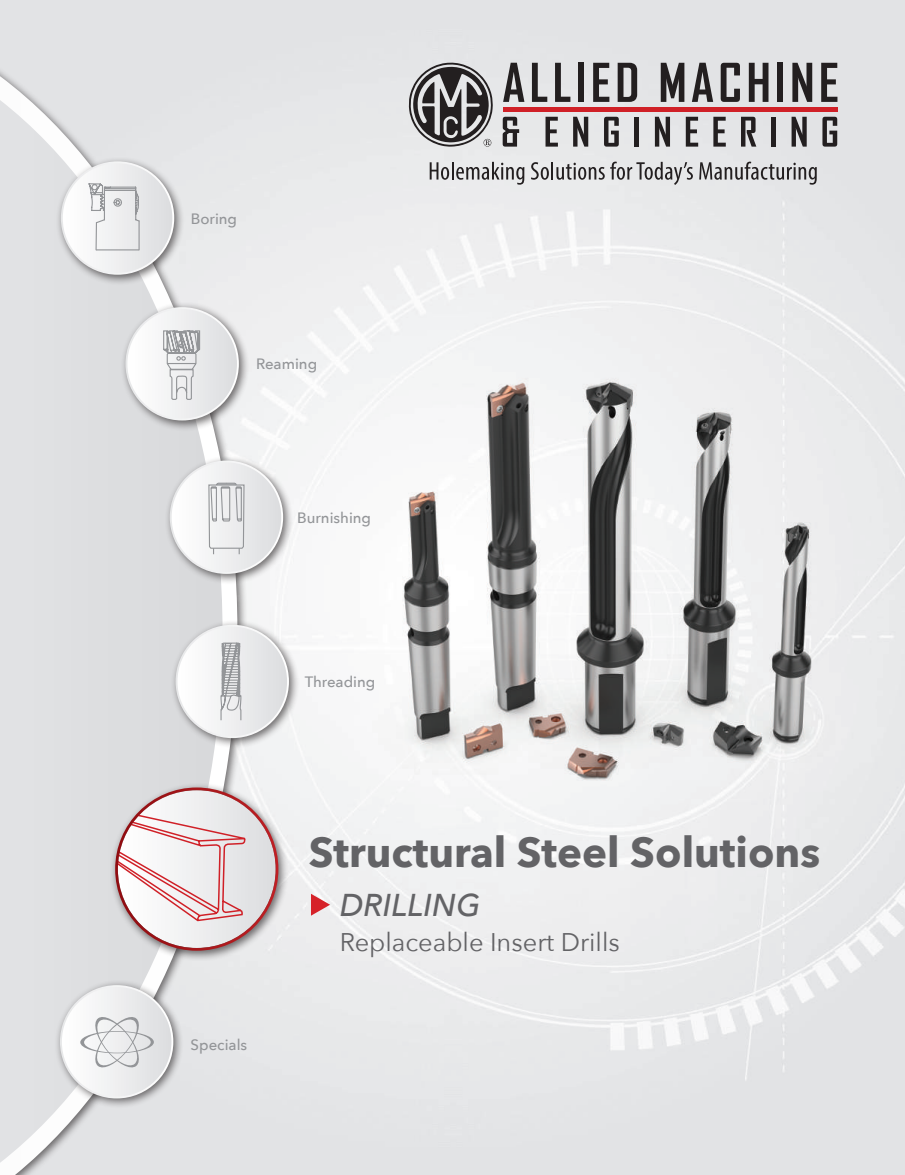
<style>
.page{position:relative;width:905px;height:1175px;background:#fff}
.page>*{position:absolute;margin:0;border:0;box-sizing:border-box;transform-origin:0 0}
.t1{font:700 42px "Avenir Next";color:#636366}
.t2{font:italic 500 31.5px "Avenir Next";color:#636366}
.t3{font:25.5px "Avenir Next";color:#636366}
.t4{font:500 15px "Avenir Next";color:#939598}
</style>
<div class="page">
<img style="left:0;top:0;width:904px;height:1174px">
<div style="left:0;top:62px;width:248px;height:1112px;background:#231f20;opacity:.65"></div>
<svg style="left:0;top:76px;width:237px;height:1098px;background:#e4e5e7"></svg>
<div style="left:0;top:100px;width:222px;height:1062px;background:#e0e1e3"></div>
<svg style="left:429px;top:162px;width:95px;height:23px;background:#b7b6b8"></svg>
<svg style="left:531px;top:162px;width:73px;height:18px"></svg>
<svg style="left:610px;top:162px;width:83px;height:23px;background:#bababb"></svg>
<svg style="left:699px;top:162px;width:117px;height:23px;background:#b5b4b6"></svg>
<svg style="left:502px;top:117px;width:17px;height:30px"></svg>
<svg style="left:545px;top:117px;width:13px;height:30px"></svg>
<svg style="left:573px;top:117px;width:15px;height:30px"></svg>
<svg style="left:604px;top:117px;width:14px;height:30px"></svg>
<div style="left:634px;top:117px;width:5px;height:30px;background:#231f20"></div>
<svg style="left:655px;top:117px;width:15px;height:30px"></svg>
<svg style="left:685px;top:117px;width:13px;height:30px"></svg>
<svg style="left:713px;top:117px;width:12px;height:30px"></svg>
<svg style="left:741px;top:117px;width:15px;height:30px"></svg>
<hr style="left:771px;top:117px;width:4px;height:30px;background:#231f20">
<svg style="left:791px;top:117px;width:15px;height:30px"></svg>
<svg style="left:822px;top:117px;width:15px;height:30px"></svg>
<div style="left:502px;top:107px;width:335px;height:5px;background:#d02027"></div>
<svg style="left:409px;top:63px;width:84px;height:84px;background:#868486"></svg>
<svg style="left:503px;top:63px;width:21px;height:39px"></svg>
<svg style="left:532px;top:63px;width:15px;height:39px"></svg>
<svg style="left:555px;top:63px;width:15px;height:39px"></svg>
<div style="left:578px;top:63px;width:6px;height:39px;background:#231f20"></div>
<svg style="left:593px;top:63px;width:16px;height:39px"></svg>
<svg style="left:617px;top:63px;width:20px;height:39px"></svg>
<svg style="left:660px;top:63px;width:24px;height:39px"></svg>
<svg style="left:692px;top:63px;width:21px;height:39px"></svg>
<svg style="left:720px;top:63px;width:20px;height:39px"></svg>
<svg style="left:748px;top:63px;width:20px;height:39px"></svg>
<div style="left:777px;top:63px;width:6px;height:39px;background:#231f20"></div>
<svg style="left:792px;top:63px;width:20px;height:39px"></svg>
<svg style="left:821px;top:63px;width:16px;height:39px"></svg>
<div style="left:56px;top:156px;width:129px;height:129px;background:#231f20;opacity:.65"></div>
<svg style="left:61px;top:161px;width:113px;height:114px"></svg>
<div style="left:63px;top:163px;width:109px;height:110px;background:linear-gradient(to right,#fff,#dcdee0);border-radius:55px"></div>
<svg style="left:87px;top:182px;width:53px;height:42px"></svg>
<hr style="left:96px;top:249px;width:43px;height:1px;background:#939598">
<hr style="left:95px;top:223px;width:2px;height:27px;background:#939598">
<hr style="left:138px;top:221px;width:2px;height:29px;background:#939598">
<div style="left:120px;top:302px;width:129px;height:129px;background:#231f20;opacity:.65"></div>
<svg style="left:125px;top:307px;width:114px;height:113px"></svg>
<div style="left:127px;top:309px;width:110px;height:109px;background:linear-gradient(to right,#fff,#dddee0);border-radius:55px"></div>
<svg style="left:162px;top:329px;width:39px;height:71px"></svg>
<div style="left:165px;top:455px;width:129px;height:129px;background:#231f20;opacity:.65"></div>
<svg style="left:170px;top:460px;width:113px;height:114px"></svg>
<div style="left:172px;top:462px;width:109px;height:110px;background:linear-gradient(to right,#fff,#dcdee0);border-radius:55px"></div>
<svg style="left:208px;top:482px;width:37px;height:85px"></svg>
<div style="left:170px;top:620px;width:130px;height:129px;background:#231f20;opacity:.65"></div>
<svg style="left:176px;top:625px;width:113px;height:113px"></svg>
<div style="left:177px;top:626px;width:110px;height:110px;background:linear-gradient(to right,#fff,#dddee0);border-radius:55px"></div>
<svg style="left:220px;top:641px;width:22px;height:80px"></svg>
<div style="left:55px;top:980px;width:129px;height:129px;background:#231f20;opacity:.65"></div>
<svg style="left:60px;top:985px;width:113px;height:113px"></svg>
<div style="left:62px;top:987px;width:109px;height:109px;background:linear-gradient(to right,#fff,#dcdde0);border-radius:55px"></div>
<svg style="left:80px;top:1013px;width:74px;height:57px"></svg>
<div style="left:110px;top:782px;width:179px;height:179px;background:#231f20;opacity:.65"></div>
<svg style="left:115px;top:787px;width:163px;height:163px"></svg>
<svg style="left:311px;top:893px;width:19px;height:22px"></svg>
<p class="t4" style="left:191px;top:205px;width:48px">Boring</p>
<p class="t4" style="left:256px;top:351px;width:63px">Reaming</p>
<p class="t4" style="left:297px;top:505px;width:75px">Burnishing</p>
<p class="t4" style="left:191px;top:1031px;width:58px">Specials</p>
<p class="t4" style="left:305px;top:669px;width:72px">Threading</p>
<h1 class="t1" style="left:309px;top:815px;width:513px">Structural Steel Solutions</h1>
<h2 class="t2" style="left:340px;top:878px;width:142px">DRILLING</h2>
<h3 class="t3" style="left:340px;top:921px;width:281px">Replaceable Insert Drills</h3>
</div>
